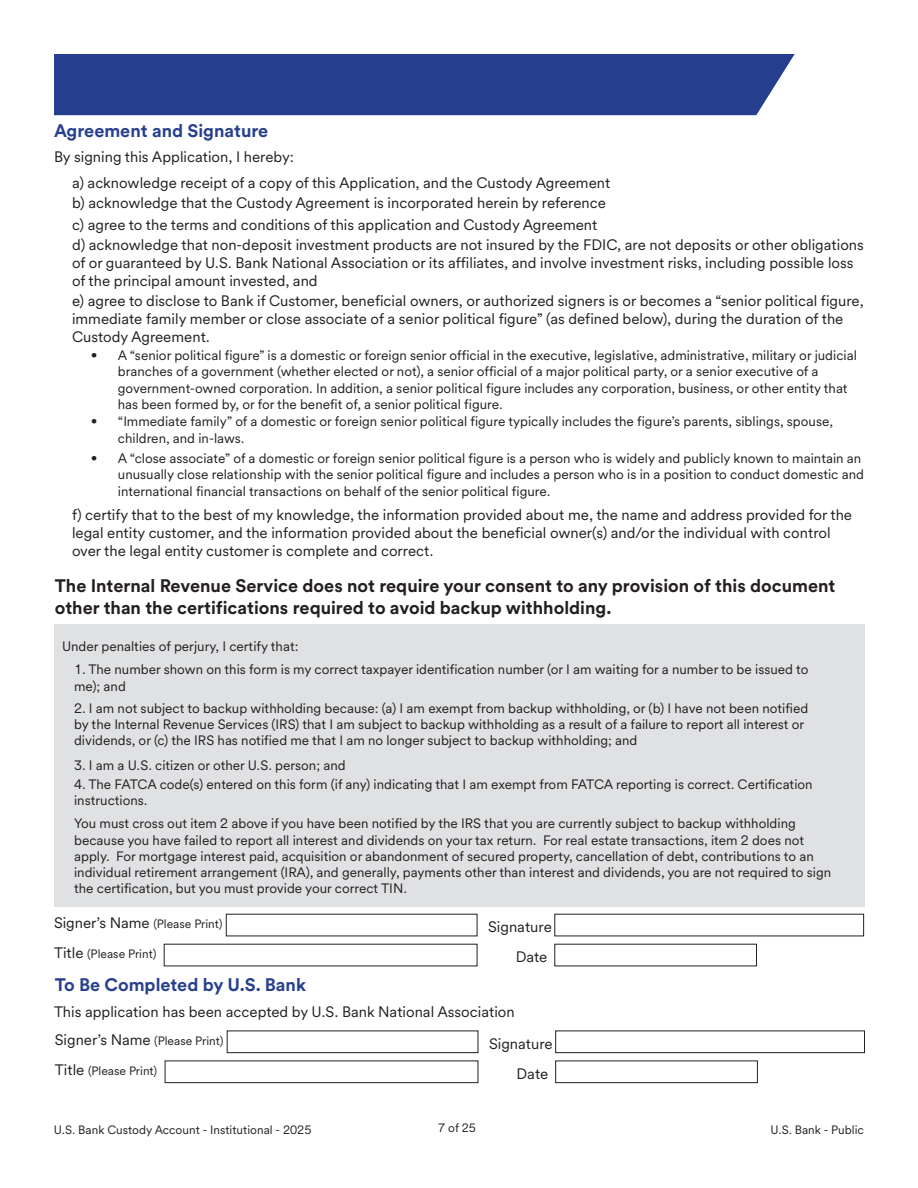
<style>
.page{position:relative;width:918px;height:1188px;background:#fff}
.page>*{position:absolute;margin:0;border:0;box-sizing:border-box;transform-origin:0 0}
.t1{font:700 18px/21.6px "U.S.Bank Circular";color:#231f20}
.t2{font:700 18px "U.S.Bank Circular";color:#27408e}
.t3{font:15px/18px "U.S.Bank Circular";color:#231f20}
.t4{font:13.5px/16.2px "U.S.Bank Circular";color:#231f20}
.t5{font:12px "U.S.Bank Circular";color:#231f20}
.s1{font-size:15px}
</style>
<div class="page">
<div style="left:54px;top:54px;width:741px;height:61px;background:#253f8e"></div>
<div style="left:55px;top:624px;width:810px;height:282px;background:#e0e1e3"></div>
<div style="left:227px;top:1031px;width:251px;height:22px;border:1px solid #231f20"></div>
<div style="left:555px;top:1031px;width:310px;height:22px;border:1px solid #231f20"></div>
<div style="left:165px;top:1061px;width:313px;height:22px;border:1px solid #231f20"></div>
<div style="left:555px;top:1061px;width:203px;height:22px;border:1px solid #231f20"></div>
<p class="t2" style="left:54px;top:118px;width:216px">Agreement and Signature</p>
<p class="t3" style="left:54px;top:147px;width:242px">By signing this Application, I hereby:</p>
<p class="t3" style="left:72px;top:173px;width:540px">a) acknowledge receipt of a copy of this Application, and the Custody Agreement</p>
<p class="t3" style="left:72px;top:194px;width:535px">b) acknowledge that the Custody Agreement is incorporated herein by reference</p>
<p class="t3" style="left:72px;top:235px;width:793px">d) acknowledge that non-deposit investment products are not insured by the FDIC, are not deposits or other obligations of or guaranteed by U.S. Bank National Association or its affiliates, and involve investment risks, including possible loss of the principal amount invested, and</p>
<p class="t3" style="left:72px;top:215px;width:527px">c) agree to the terms and conditions of this application and Custody Agreement</p>
<p class="t3" style="left:72px;top:291px;width:793px">e) agree to disclose to Bank if Customer, beneficial owners, or authorized signers is or becomes a “senior political figure, immediate family member or close associate of a senior political figure” (as defined below), during the duration of the<br>Custody Agreement.</p>
<p class="t4" style="left:118px;top:347px;width:740px;text-indent:-27px">• A “senior political figure” is a domestic or foreign senior official in the executive, legislative, administrative, military or judicial branches of a government (whether elected or not), a senior official of a major political party, or a senior executive of a government-owned corporation. In addition, a senior political figure includes any corporation, business, or other entity that has been formed by, or for the benefit of, a senior political figure.</p>
<p class="t4" style="left:118px;top:413px;width:717px;text-indent:-27px">• “Immediate family” of a domestic or foreign senior political figure typically includes the figure’s parents, siblings, spouse, children, and in-laws.</p>
<p class="t4" style="left:118px;top:450px;width:748px;text-indent:-27px">• A “close associate” of a domestic or foreign senior political figure is a person who is widely and publicly known to maintain an unusually close relationship with the senior political figure and includes a person who is in a position to conduct domestic and international financial transactions on behalf of the senior political figure.</p>
<p class="t3" style="left:72px;top:506px;width:782px">f) certify that to the best of my knowledge, the information provided about me, the name and address provided for the legal entity customer, and the information provided about the beneficial owner(s) and/or the individual with control over the legal entity customer is complete and correct.</p>
<p class="t1" style="left:55px;top:574px;width:782px">The Internal Revenue Service does not require your consent to any provision of this document other than the certifications required to avoid backup withholding.</p>
<p class="t4" style="left:62px;top:638px;width:238px">Under penalties of perjury, I certify that:</p>
<p class="t4" style="left:74px;top:661px;width:736px">1. The number shown on this form is my correct taxpayer identification number (or I am waiting for a number to be issued to me); and</p>
<p class="t4" style="left:74px;top:700px;width:736px">2. I am not subject to backup withholding because: (a) I am exempt from backup withholding, or (b) I have not been notified by the Internal Revenue Services (IRS) that I am subject to backup withholding as a result of a failure to report all interest or dividends, or (c) the IRS has notified me that I am no longer subject to backup withholding; and</p>
<p class="t4" style="left:74px;top:756px;width:273px">3. I am a U.S. citizen or other U.S. person; and</p>
<p class="t4" style="left:74px;top:775px;width:740px">4. The FATCA code(s) entered on this form (if any) indicating that I am exempt from FATCA reporting is correct. Certification instructions.</p>
<p class="t4" style="left:74px;top:815px;width:759px">You must cross out item 2 above if you have been notified by the IRS that you are currently subject to backup withholding because you have failed to report all interest and dividends on your tax return. For real estate transactions, item 2 does not apply. For mortgage interest paid, acquisition or abandonment of secured property, cancellation of debt, contributions to an individual retirement arrangement (IRA), and generally, payments other than interest and dividends, you are not required to sign the certification, but you must provide your correct TIN.</p>
<p class="t5" style="left:54px;top:916px;width:170px"><span class="s1">Signer’s Name</span> (Please Print)</p>
<p class="t3" style="left:488px;top:917px;width:65px">Signature</p>
<p class="t5" style="left:54px;top:946px;width:104px"><span class="s1">Title</span> (Please Print)</p>
<p class="t3" style="left:516px;top:947px;width:33px">Date</p>
<p class="t2" style="left:55px;top:972px;width:253px">To Be Completed by U.S. Bank</p>
<p class="t3" style="left:54px;top:1002px;width:462px">This application has been accepted by U.S. Bank National Association</p>
<p class="t5" style="left:55px;top:1033px;width:170px"><span class="s1">Signer’s Name</span> (Please Print)</p>
<p class="t3" style="left:489px;top:1034px;width:65px">Signature</p>
<p class="t5" style="left:55px;top:1063px;width:104px"><span class="s1">Title</span> (Please Print)</p>
<p class="t3" style="left:517px;top:1064px;width:33px">Date</p>
<p class="t5" style="left:54px;top:1122px;width:259px">U.S. Bank Custody Account - Institutional - 2025</p>
<p class="t5" style="left:438px;top:1120px;width:39px">7 of 25</p>
<p class="t5" style="left:771px;top:1122px;width:95px">U.S. Bank - Public</p>
</div>
